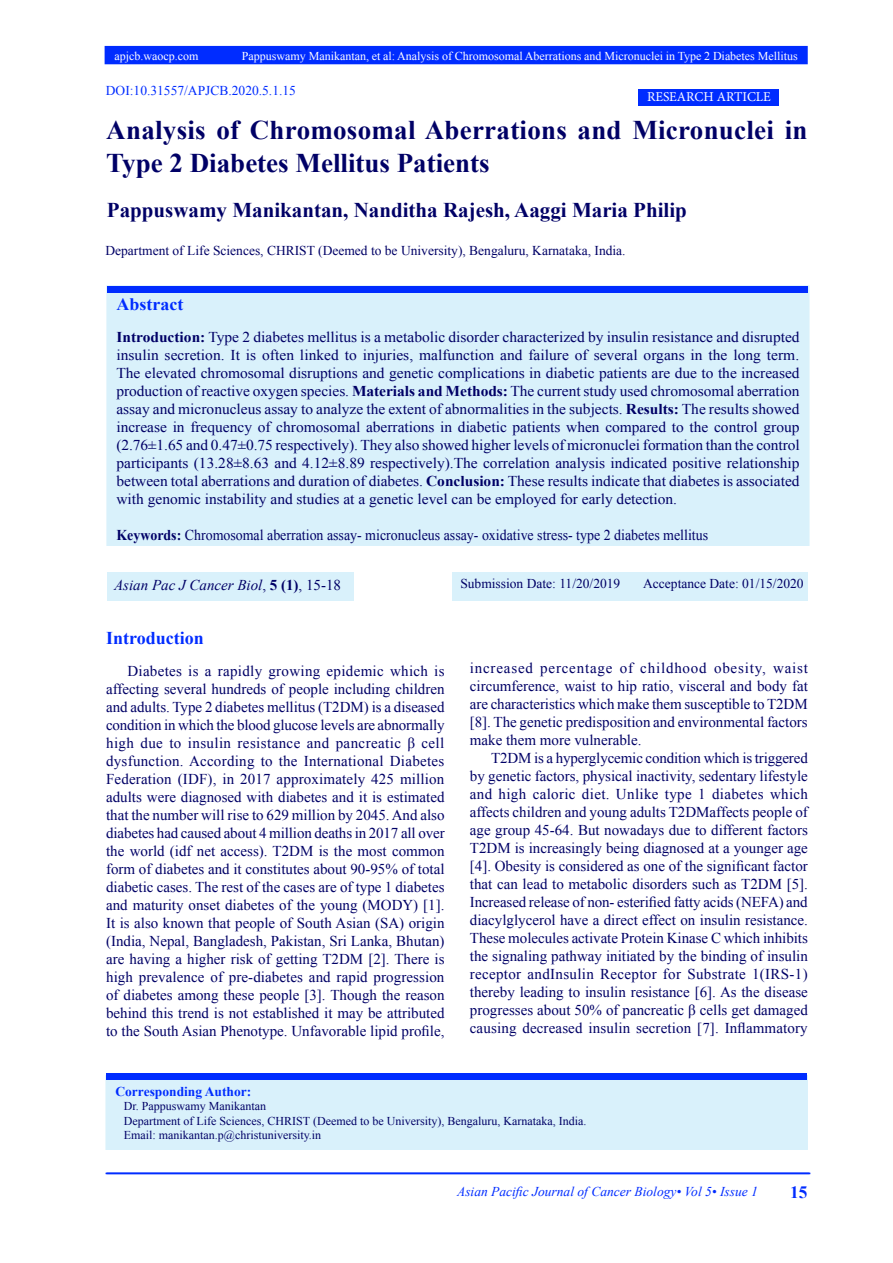
<style>
.page{position:relative;width:893px;height:1263px;background:#fff}
.page>*{position:absolute;margin:0;border:0;box-sizing:border-box;transform-origin:0 0}
.Body_Text_2{font:700 27px/32.4px "Times New Roman";letter-spacing:.01em;color:#006}
.t1{font:700 21px "Times New Roman";color:#006}
.t2{font:700 18px "Times New Roman";color:#002cff}
.heading_6{font:700 17.55px "Times New Roman";color:#002cff}
.t3{font:700 17.25px "Times New Roman";color:#002cff}
.t4{font:15px/18px "Times New Roman";color:#006;text-align:justify}
.t5{font:15px "Times New Roman";color:#006;scale:.93 1}
.t6{font:italic 15px "Times New Roman";color:#006}
.t7{font:13.5px "Times New Roman";color:#006}
.t8{font:italic 13.5px "Times New Roman";color:#002cff}
.t9{font:13.5px "Times New Roman";color:#002cff}
.t10{font:700 13.5px "Times New Roman";color:#002cff}
.t11{font:13.5px "Minion Pro";color:#fff}
.t12{font:12px "Times New Roman";color:#006}
.t13{font:12px "Times New Roman";color:#fff}
.s1{font-weight:700}
.s2{font-style:normal}
.s3{font-weight:700;font-style:normal}
</style>
<div class="page">
<div style="left:105px;top:47px;width:702px;height:17px;background:#002cff"></div>
<div style="left:105px;top:46px;width:703px;height:18px;border:2px solid #002cff"></div>
<div style="left:107px;top:286px;width:702px;height:259px;background:#d9f1fb"></div>
<div style="left:107px;top:286px;width:701px;height:7px;background:#002cff"></div>
<div style="left:106px;top:1076px;width:701px;height:73px;background:#d9f1fb"></div>
<div style="left:105px;top:1075px;width:703px;height:75px;border:2px solid #d9f1fb"></div>
<hr style="left:106px;top:1173px;width:704px;height:1px;background:#002cff">
<div style="left:639px;top:89px;width:140px;height:17px;background:#002cff"></div>
<div style="left:106px;top:1073px;width:701px;height:7px;background:#002cff"></div>
<div style="left:107px;top:572px;width:246px;height:29px;background:#d9f1fb"></div>
<div style="left:453px;top:572px;width:355px;height:29px;background:#d9f1fb"></div>
<p class="t13" style="left:115px;top:47px;width:85px">apjcb.waocp.com</p>
<p class="t13" style="left:242px;top:47px;width:557px">Pappuswamy Manikantan, et al: Analysis of Chromosomal Aberrations and Micronuclei in Type 2 Diabetes Mellitus</p>
<p class="t9" style="left:106px;top:81px;width:192px">DOI:10.31557/APJCB.2020.5.1.15</p>
<p class="Body_Text_2" style="left:106px;top:113px;width:703px">Analysis of Chromosomal Aberrations and Micronuclei in<br>Type 2 Diabetes Mellitus Patients</p>
<p class="t1" style="left:107px;top:195px;width:581px">Pappuswamy Manikantan, Nanditha Rajesh, Aaggi Maria Philip</p>
<p class="t11" style="left:647px;top:88px;width:125px">RESEARCH ARTICLE</p>
<p class="t7" style="left:105px;top:241px;width:522px">Department of Life Sciences, CHRIST (Deemed to be University), Bengaluru, Karnataka, India.</p>
<p class="heading_6" style="left:116px;top:291px;width:68px">Abstract</p>
<p class="t4" style="left:116px;top:327px;width:685px"><span class="s1">Introduction:</span> Type 2 diabetes mellitus is a metabolic disorder characterized by insulin resistance and disrupted insulin secretion. It is often linked to injuries, malfunction and failure of several organs in the long term.<br>The elevated chromosomal disruptions and genetic complications in diabetic patients are due to the increased production of reactive oxygen species. <span class="s1">Materials and Methods:</span> The current study used chromosomal aberration assay and micronucleus assay to analyze the extent of abnormalities in the subjects. <span class="s1">Results:</span> The results showed increase in frequency of chromosomal aberrations in diabetic patients when compared to the control group (2.76±1.65 and 0.47±0.75 respectively). They also showed higher levels of micronuclei formation than the control participants (13.28±8.63 and 4.12±8.89 respectively).The correlation analysis indicated positive relationship between total aberrations and duration of diabetes. <span class="s1">Conclusion:</span> These results indicate that diabetes is associated with genomic instability and studies at a genetic level can be employed for early detection.</p>
<p class="t5" style="left:116px;top:524px;width:638px"><span class="s1">Keywords:</span> Chromosomal aberration assay- micronucleus assay- oxidative stress- type 2 diabetes mellitus</p>
<p class="t6" style="left:114px;top:575px;width:229px">Asian Pac J Cancer Biol<span class="s2">,</span> <span class="s3">5 (1)</span><span class="s2">, 15-18</span></p>
<p class="t7" style="left:460px;top:574px;width:162px">Submission Date: 11/20/2019</p>
<p class="t7" style="left:643px;top:574px;width:162px">Acceptance Date: 01/15/2020</p>
<p class="t2" style="left:106px;top:625px;width:99px">Introduction</p>
<p class="t4" style="left:106px;top:662px;width:340px;text-indent:21px">Diabetes is a rapidly growing epidemic which is affecting several hundreds of people including children and adults. Type 2 diabetes mellitus (T2DM) is a diseased condition in which the blood glucose levels are abnormally high due to insulin resistance and pancreatic β cell dysfunction. According to the International Diabetes Federation (IDF), in 2017 approximately 425 million adults were diagnosed with diabetes and it is estimated that the number will rise to 629 million by 2045. And also diabetes had caused about 4 million deaths in 2017 all over the world (idf net access). T2DM is the most common form of diabetes and it constitutes about 90-95% of total diabetic cases. The rest of the cases are of type 1 diabetes and maturity onset diabetes of the young (MODY) [1].<br>It is also known that people of South Asian (SA) origin (India, Nepal, Bangladesh, Pakistan, Sri Lanka, Bhutan) are having a higher risk of getting T2DM [2]. There is high prevalence of pre-diabetes and rapid progression of diabetes among these people [3]. Though the reason behind this trend is not established it may be attributed to the South Asian Phenotype. Unfavorable lipid profile,</p>
<p class="t4" style="left:470px;top:659px;width:340px">increased percentage of childhood obesity, waist circumference, waist to hip ratio, visceral and body fat are characteristics which make them susceptible to T2DM [8]. The genetic predisposition and environmental factors make them more vulnerable.</p>
<p class="t4" style="left:470px;top:749px;width:340px;text-indent:21px">T2DM is a hyperglycemic condition which is triggered by genetic factors, physical inactivity, sedentary lifestyle and high caloric diet. Unlike type 1 diabetes which affects children and young adults T2DMaffects people of age group 45-64. But nowadays due to different factors T2DM is increasingly being diagnosed at a younger age [4]. Obesity is considered as one of the significant factor that can lead to metabolic disorders such as T2DM [5].<br>Increased release of non- esterified fatty acids (NEFA) and diacylglycerol have a direct effect on insulin resistance.<br>These molecules activate Protein Kinase C which inhibits the signaling pathway initiated by the binding of insulin receptor andInsulin Receptor for Substrate 1(IRS-1) thereby leading to insulin resistance [6]. As the disease progresses about 50% of pancreatic β cells get damaged causing decreased insulin secretion [7]. Inflammatory</p>
<p class="t10" style="left:115px;top:1081px;width:137px">Corresponding Author:</p>
<p class="t12" style="left:124px;top:1097px;width:144px">Dr. Pappuswamy Manikantan</p>
<p class="t12" style="left:124px;top:1112px;width:464px">Department of Life Sciences, CHRIST (Deemed to be University), Bengaluru, Karnataka, India.</p>
<p class="t12" style="left:124px;top:1126px;width:199px">Email: manikantan.p@christuniversity.in</p>
<p class="t8" style="left:457px;top:1182px;width:302px">Asian Pacific Journal of Cancer Biology• Vol 5• Issue 1</p>
<p class="t3" style="left:790px;top:1180px;width:19px">15</p>
</div>
